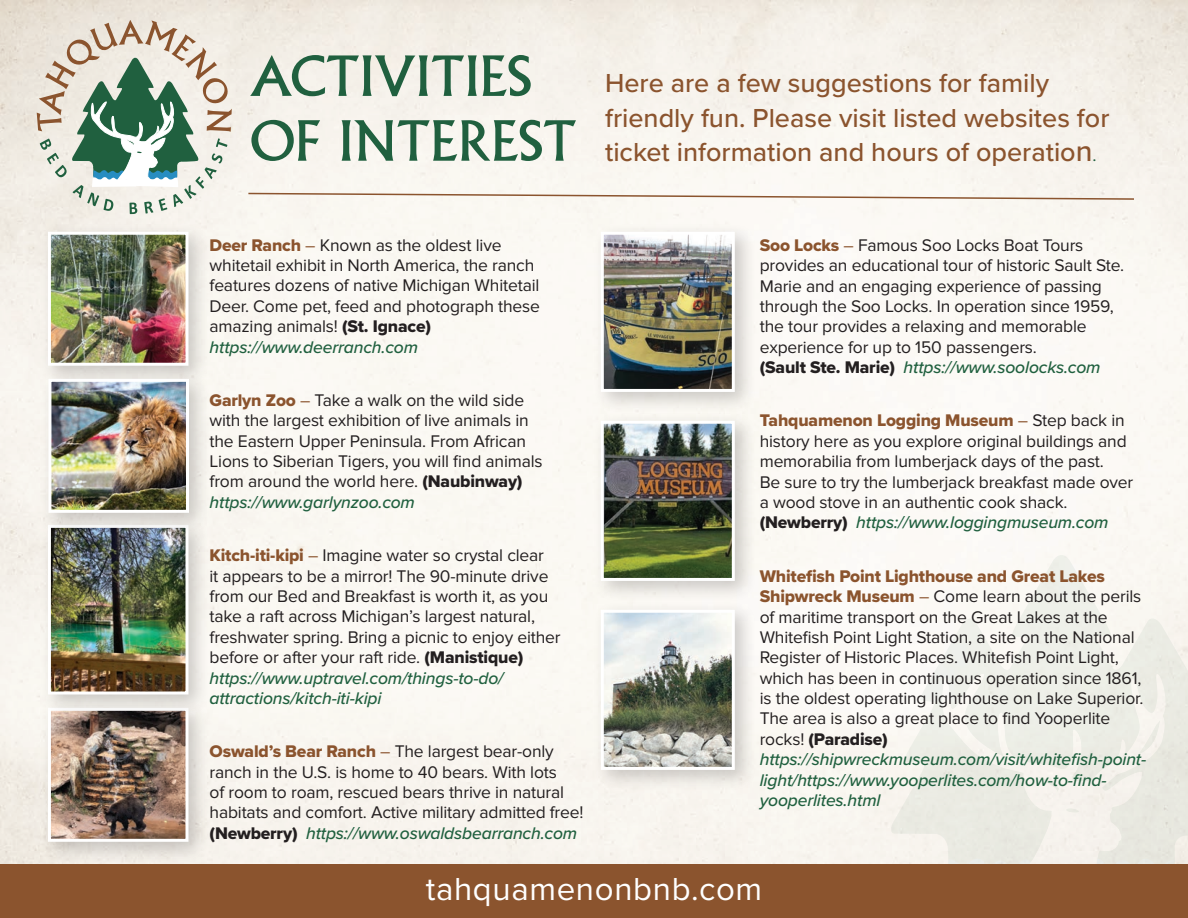
<style>
.page{position:relative;width:1188px;height:918px;background:#fff}
.page>*{position:absolute;margin:0;border:0;box-sizing:border-box;transform-origin:0 0}
.t1{font:54px/64.8px "Albertus";color:#20603f}
.t2{font:33px "Proxima Nova";letter-spacing:.02em;color:#fff}
.t3{font:500 27px/34.5px "Proxima Nova";color:#8b542e}
.t4{font:17.4px/20.4px "Proxima Nova";letter-spacing:-.01em;color:#231f20}
.t5{font:italic 500 17.4px/20.4px "Proxima Nova";letter-spacing:-.01em;color:#20603f}
.t6{font:17.4px "Proxima Nova Extrabld";letter-spacing:-.01em;color:#8b542e}
.t7{font:17.4px "Proxima Nova Extrabld";letter-spacing:-.01em;color:#231f20}
.s1{font-size:30px}
.s2{font-weight:400;font-size:18px;color:#20603f}
.s3{font-family:"Proxima Nova Extrabld";color:#8b542e}
.s4{color:#8b542e}
.s5{font-family:"Proxima Nova Extrabld"}
.s6{font-weight:500;font-style:italic;color:#20603f}
.s7{font-family:"Proxima Nova"}
.s8{font-family:"Proxima Nova";color:#231f20}
</style>
<div class="page">
<svg style="left:890px;top:554px;width:298px;height:310px;fill:#f9f6f1"></svg>
<svg style="left:938px;top:673px;width:240px;height:191px"></svg>
<svg style="left:37px;top:20px;width:195px;height:194px"></svg>
<div style="left:39px;top:699px;width:172px;height:165px;background:#231f20;opacity:.22"></div>
<img style="left:52px;top:716px;width:132px;height:122px">
<div style="left:48px;top:708px;width:140px;height:134px;border:3px solid #fff"></div>
<div style="left:39px;top:516px;width:172px;height:200px;background:#231f20;opacity:.22"></div>
<img style="left:52px;top:535px;width:132px;height:155px">
<div style="left:48px;top:525px;width:140px;height:169px;border:3px solid #fff"></div>
<div style="left:592px;top:223px;width:165px;height:191px;background:#231f20;opacity:.22"></div>
<img style="left:605px;top:236px;width:126px;height:152px">
<div style="left:601px;top:232px;width:134px;height:160px;border:3px solid #fff"></div>
<div style="left:592px;top:412px;width:165px;height:191px;background:#231f20;opacity:.22"></div>
<img style="left:605px;top:425px;width:126px;height:152px">
<div style="left:601px;top:421px;width:134px;height:160px;border:3px solid #fff"></div>
<div style="left:592px;top:601px;width:165px;height:191px;background:#231f20;opacity:.22"></div>
<img style="left:605px;top:614px;width:126px;height:152px">
<div style="left:601px;top:610px;width:134px;height:160px;border:3px solid #fff"></div>
<div style="left:39px;top:223px;width:172px;height:165px;background:#231f20;opacity:.22"></div>
<img style="left:52px;top:236px;width:132px;height:126px">
<div style="left:48px;top:232px;width:140px;height:134px;border:3px solid #fff"></div>
<div style="left:0;top:864px;width:1188px;height:54px;background:#8b542e"></div>
<svg style="left:247px;top:192px;width:889px;height:9px"></svg>
<div style="left:40px;top:370px;width:171px;height:165px;background:#231f20;opacity:.22"></div>
<img style="left:52px;top:383px;width:133px;height:126px">
<div style="left:48px;top:379px;width:141px;height:134px;border:3px solid #fff"></div>
<h1 class="t1" style="left:250px;top:45px;width:328px">ACTIVITIES<br>OF INTEREST</h1>
<h3 class="t3" style="left:605px;top:65px;width:506px">Here are a few suggestions for family friendly fun. Please visit listed websites for ticket information and hours of operatio<span class="s1">n</span><span class="s2">.</span></h3>
<p class="t4" style="left:210px;top:235px;width:332px"><span class="s3">Deer Ranch</span> <span class="s4">–</span> Known as the oldest live whitetail exhibit in North America, the ranch features dozens of native Michigan Whitetail Deer. Come pet, feed and photograph these amazing animals! <span class="s5">(St. Ignace) </span><span class="s6">https://www.deerranch.com</span></p>
<p class="t4" style="left:210px;top:390px;width:335px"><span class="s3">Garlyn Zoo</span> <span class="s4">–</span> Take a walk on the wild side with the largest exhibition of live animals in the Eastern Upper Peninsula. From African Lions to Siberian Tigers, you will find animals from around the world here. <span class="s5">(Naubinway) </span><span class="s6">https://www.garlynzoo.com</span></p>
<p class="t4" style="left:210px;top:546px;width:353px"><span class="s3">Kitch-iti-kipi</span> <span class="s4">–</span> Imagine water so crystal clear<br>it appears to be a mirror! The 90-minute drive from our Bed and Breakfast is worth it, as you take a raft across Michigan’s largest natural, freshwater spring. Bring a picnic to enjoy either before or after your raft ride. <span class="s5">(Manistique) </span><span class="s6">https://www.uptravel.com/things-to-do/ attractions/kitch-iti-kipi</span></p>
<p class="t4" style="left:210px;top:742px;width:375px"><span class="s3">Oswald’s Bear Ranch</span> <span class="s4">–</span> The largest bear-only ranch in the U.S. is home to 40 bears. With lots<br>of room to roam, rescued bears thrive in natural habitats and comfort. Active military admitted free! <span class="s5">(Newberry)</span> <span class="s6">https://www.oswaldsbearranch.com</span></p>
<p class="t4" style="left:760px;top:235px;width:366px"><span class="s3">Soo Locks</span> <span class="s4">–</span> Famous Soo Locks Boat Tours provides an educational tour of historic Sault Ste.<br>Marie and an engaging experience of passing through the Soo Locks. In operation since 1959, the tour provides a relaxing and memorable experience for up to 150 passengers.<br><span class="s5">(Sault Ste. Marie)</span> <span class="s6">https://www.soolocks.com</span></p>
<p class="t6" style="left:760px;top:408px;width:367px">Tahquamenon Logging Museum <span class="s7">–</span> <span class="s8">Step back in</span></p>
<p class="t4" style="left:760px;top:431px;width:375px">history here as you explore original buildings and memorabilia from lumberjack days of the past.<br>Be sure to try the lumberjack breakfast made over a wood stove in an authentic cook shack. <span class="s5">(Newberry)</span> <span class="s6">https://www.loggingmuseum.com</span></p>
<p class="t6" style="left:760px;top:563px;width:347px">Whitefish Point Lighthouse and Great Lakes</p>
<p class="t4" style="left:760px;top:586px;width:385px"><span class="s3">Shipwreck Museum</span> <span class="s4">–</span> Come learn about the perils of maritime transport on the Great Lakes at the Whitefish Point Light Station, a site on the National Register of Historic Places. Whitefish Point Light, which has been in continuous operation since 1861, is the oldest operating lighthouse on Lake Superior.<br>The area is also a great place to find Yooperlite</p>
<p class="t7" style="left:760px;top:726px;width:130px"><span class="s7">rocks!</span> (Paradise)</p>
<p class="t5" style="left:760px;top:749px;width:388px">https://shipwreckmuseum.com/visit/whitefish-point&shy;light/https://www.yooperlites.com/how-to-find&shy;yooperlites.html</p>
<h2 class="t2" style="left:426px;top:870px;width:338px">tahquamenonbnb.com</h2>
</div>
